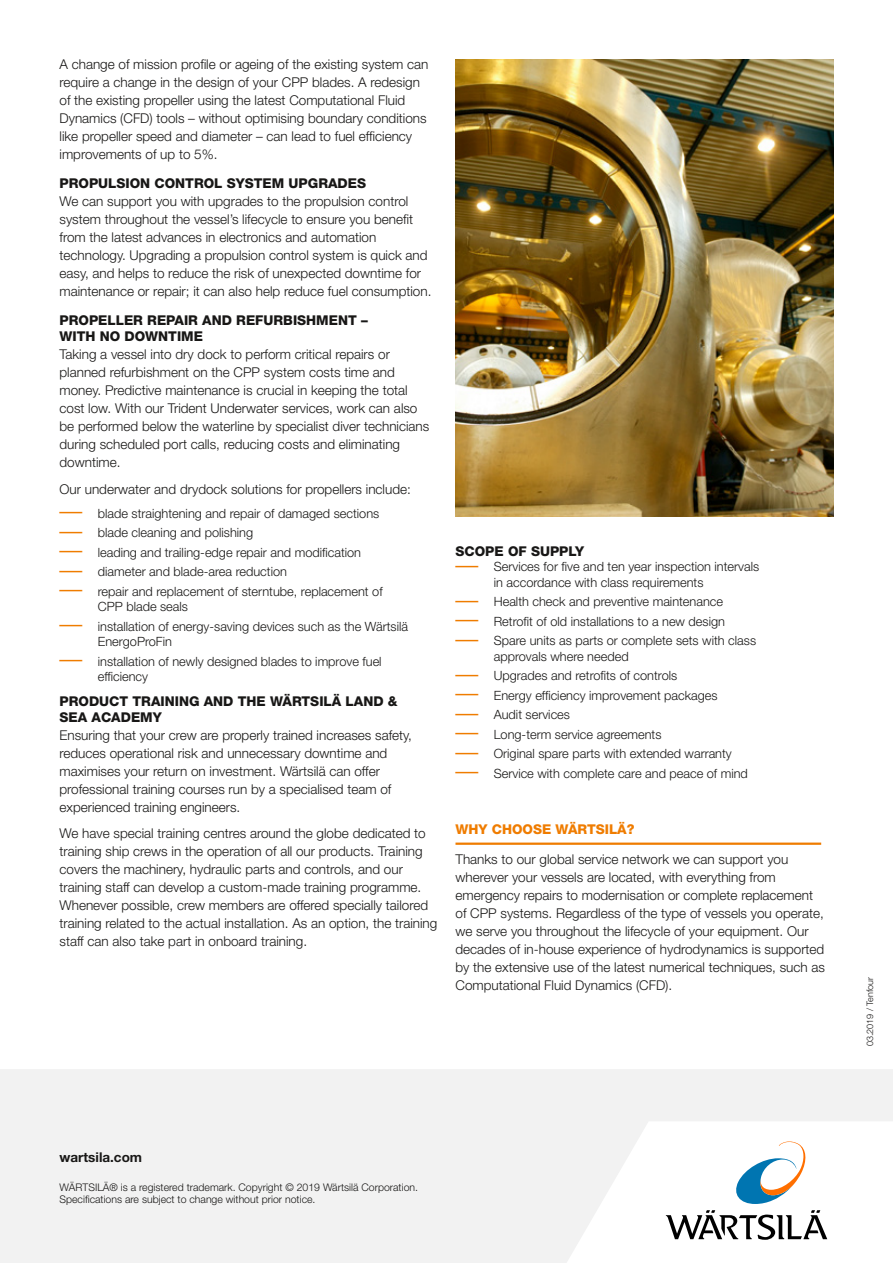
<style>
.page{position:relative;width:893px;height:1263px;background:#fff}
.page>*{position:absolute;margin:0;border:0;box-sizing:border-box;transform-origin:0 0}
.t1{font:300 13.5px/18px "Helvetica Neue LT Std";color:#181716}
.t2{font:800 13.5px/16.2px "Helvetica Neue LT Std";color:#181716}
.t3{font:800 13.5px "Helvetica Neue LT Std";color:#ef7c00}
.t4{font:700 13.5px "Helvetica Neue LT Std";color:#181716}
.t5{font:300 12.75px/15.3px "Helvetica Neue LT Std";color:#181716}
.t6{font:300 10.5px/12.8px "Helvetica Neue LT Std";color:#181716}
.t7{font:300 9px "Helvetica Neue LT Std";color:#181716}
.s1{font-weight:500;font-stretch:expanded;font-size:12.15px;color:#ef7c00}
</style>
<div class="page">
<div style="left:0;top:1069px;width:893px;height:194px;background:#f2f2f2"></div>
<svg style="left:567px;top:1122px;width:326px;height:141px;fill:#fff"></svg>
<img style="left:455px;top:60px;width:378px;height:456px">
<hr style="left:455px;top:842px;width:366px;height:3px;background:#ef7c00">
<svg style="left:732px;top:1141px;width:76px;height:63px"></svg>
<svg style="left:666px;top:1210px;width:161px;height:30px"></svg>
<p class="t1" style="left:60px;top:55px;width:370px">A change of mission profile or ageing of the existing system can require a change in the design of your CPP blades. A redesign of the existing propeller using the latest Computational Fluid Dynamics (CFD) tools – without optimising boundary conditions like propeller speed and diameter – can lead to fuel efficiency improvements of up to 5%.</p>
<p class="t2" style="left:60px;top:175px;width:308px">PROPULSION CONTROL SYSTEM UPGRADES</p>
<p class="t1" style="left:60px;top:192px;width:373px">We can support you with upgrades to the propulsion control system throughout the vessel’s lifecycle to ensure you benefit from the latest advances in electronics and automation technology. Upgrading a propulsion control system is quick and easy, and helps to reduce the risk of unexpected downtime for maintenance or repair; it can also help reduce fuel consumption.</p>
<p class="t2" style="left:60px;top:312px;width:310px">PROPELLER REPAIR AND REFURBISHMENT –<br>WITH NO DOWNTIME</p>
<p class="t1" style="left:60px;top:345px;width:371px">Taking a vessel into dry dock to perform critical repairs or planned refurbishment on the CPP system costs time and money. Predictive maintenance is crucial in keeping the total cost low. With our Trident Underwater services, work can also be performed below the waterline by specialist diver technicians during scheduled port calls, reducing costs and eliminating downtime.</p>
<p class="t1" style="left:60px;top:480px;width:353px">Our underwater and drydock solutions for propellers include:</p>
<p class="t5" style="left:60px;top:505px;width:321px"><span class="s1">—</span> blade straightening and repair of damaged sections</p>
<p class="t5" style="left:60px;top:525px;width:195px"><span class="s1">—</span> blade cleaning and polishing</p>
<p class="t5" style="left:60px;top:544px;width:303px"><span class="s1">—</span> leading and trailing-edge repair and modification</p>
<p class="t5" style="left:60px;top:564px;width:229px"><span class="s1">—</span> diameter and blade-area reduction</p>
<p class="t5" style="left:98px;top:583px;width:286px;text-indent:-38px"><span class="s1">—</span> repair and replacement of sterntube, replacement of<br>CPP blade seals</p>
<p class="t5" style="left:98px;top:618px;width:312px;text-indent:-38px"><span class="s1">—</span> installation of energy-saving devices such as the Wärtsilä<br>EnergoProFin</p>
<p class="t5" style="left:98px;top:653px;width:285px;text-indent:-38px"><span class="s1">—</span> installation of newly designed blades to improve fuel efficiency</p>
<p class="t2" style="left:60px;top:693px;width:340px">PRODUCT TRAINING AND THE WÄRTSILÄ LAND &amp;<br>SEA ACADEMY</p>
<p class="t1" style="left:60px;top:726px;width:354px">Ensuring that your crew are properly trained increases safety, reduces operational risk and unnecessary downtime and maximises your return on investment. Wärtsilä can offer professional training courses run by a specialised team of experienced training engineers.</p>
<p class="t1" style="left:60px;top:824px;width:379px">We have special training centres around the globe dedicated to training ship crews in the operation of all our products. Training covers the machinery, hydraulic parts and controls, and our training staff can develop a custom-made training programme.<br>Whenever possible, crew members are offered specially tailored training related to the actual installation. As an option, the training staff can also take part in onboard training.</p>
<p class="t2" style="left:455px;top:543px;width:130px">SCOPE OF SUPPLY</p>
<p class="t5" style="left:494px;top:559px;width:267px;text-indent:-38px"><span class="s1">—</span> Services for five and ten year inspection intervals in accordance with class requirements</p>
<p class="t5" style="left:455px;top:594px;width:269px"><span class="s1">—</span> Health check and preventive maintenance</p>
<p class="t5" style="left:455px;top:613px;width:271px"><span class="s1">—</span> Retrofit of old installations to a new design</p>
<p class="t5" style="left:494px;top:633px;width:264px;text-indent:-38px"><span class="s1">—</span> Spare units as parts or complete sets with class approvals where needed</p>
<p class="t5" style="left:455px;top:668px;width:223px"><span class="s1">—</span> Upgrades and retrofits of controls</p>
<p class="t5" style="left:455px;top:687px;width:264px"><span class="s1">—</span> Energy efficiency improvement packages</p>
<p class="t5" style="left:455px;top:707px;width:116px"><span class="s1">—</span> Audit services</p>
<p class="t5" style="left:455px;top:726px;width:207px"><span class="s1">—</span> Long-term service agreements</p>
<p class="t5" style="left:455px;top:746px;width:278px"><span class="s1">—</span> Original spare parts with extended warranty</p>
<p class="t5" style="left:455px;top:765px;width:294px"><span class="s1">—</span> Service with complete care and peace of mind</p>
<p class="t3" style="left:455px;top:821px;width:181px">WHY CHOOSE WÄRTSILÄ?</p>
<p class="t1" style="left:455px;top:850px;width:371px">Thanks to our global service network we can support you wherever your vessels are located, with everything from emergency repairs to modernisation or complete replacement of CPP systems. Regardless of the type of vessels you operate, we serve you throughout the lifecycle of your equipment. Our decades of in-house experience of hydrodynamics is supported by the extensive use of the latest numerical techniques, such as Computational Fluid Dynamics (CFD).</p>
<p class="t7" style="left:864px;top:1046px;width:71px;rotate:-90deg">03.2019 / Tenfour</p>
<p class="t4" style="left:60px;top:1148px;width:84px">wartsila.com</p>
<p class="t6" style="left:60px;top:1180px;width:360px">WÄRTSILÄ® is a registered trademark. Copyright © 2019 Wärtsilä Corporation.<br>Specifications are subject to change without prior notice.</p>
</div>
